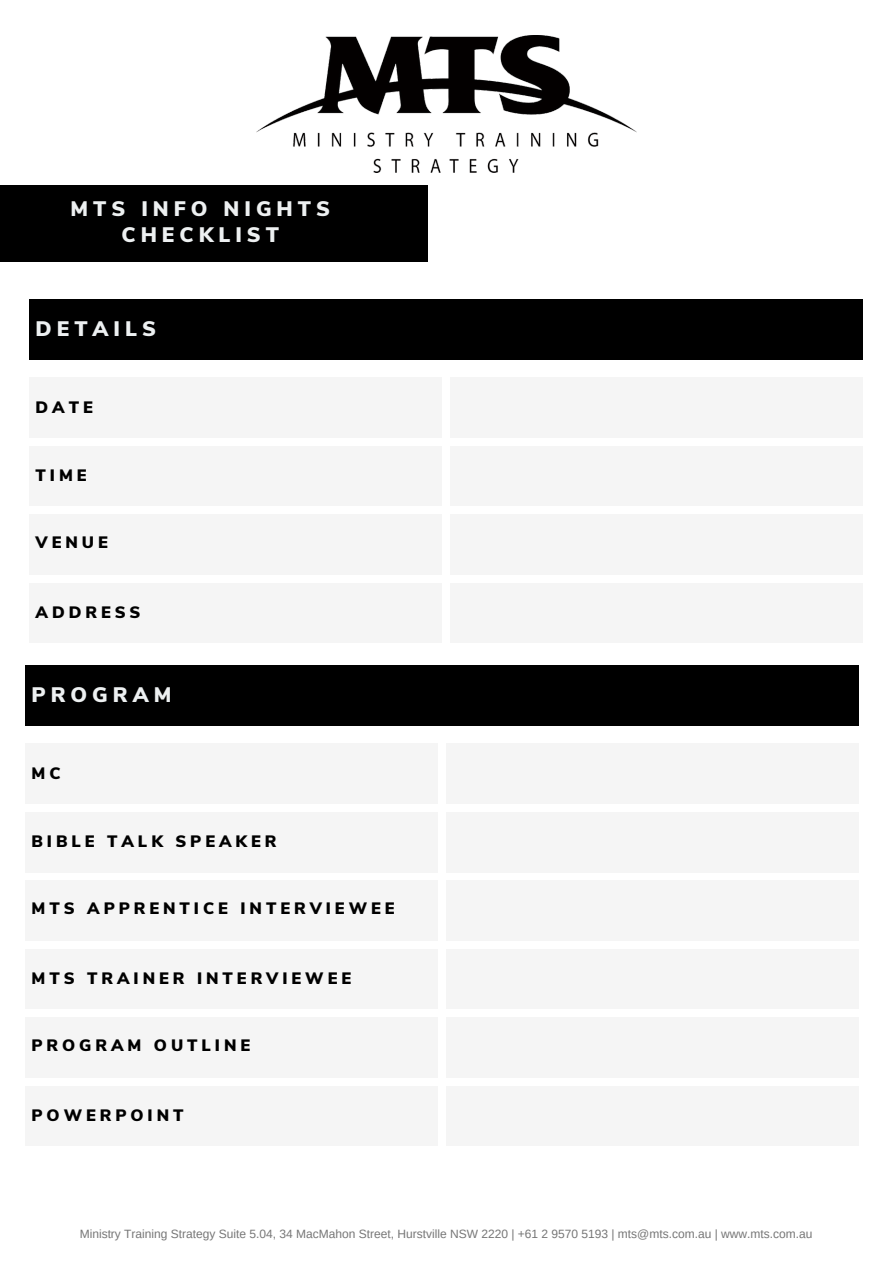
<style>
.page{position:relative;width:893px;height:1264px;background:#fff}
.page>*{position:absolute;margin:0;border:0;box-sizing:border-box;transform-origin:0 0}
.t1{font:900 21px/25.8px "Nunito Sans";letter-spacing:.24em;color:#edf0f1;text-align:center}
.t2{font:900 16.5px "Nunito Sans";letter-spacing:.24em;color:#000}
.t3{font:12px "Arimo";color:#767676}
</style>
<div class="page">
<div style="left:0;top:185px;width:427px;height:76px;background:#000"></div>
<img style="left:256px;top:36px;width:380px;height:136px">
<div style="left:30px;top:299px;width:832px;height:61px;background:#000"></div>
<div style="left:450px;top:377px;width:413px;height:60px;background:#f5f5f5"></div>
<div style="left:30px;top:377px;width:412px;height:60px;background:#f5f5f5"></div>
<div style="left:450px;top:446px;width:413px;height:60px;background:#f5f5f5"></div>
<div style="left:30px;top:446px;width:412px;height:60px;background:#f5f5f5"></div>
<div style="left:450px;top:514px;width:413px;height:60px;background:#f5f5f5"></div>
<div style="left:30px;top:514px;width:412px;height:60px;background:#f5f5f5"></div>
<div style="left:450px;top:583px;width:413px;height:59px;background:#f5f5f5"></div>
<div style="left:30px;top:583px;width:412px;height:59px;background:#f5f5f5"></div>
<div style="left:25px;top:665px;width:833px;height:61px;background:#000"></div>
<div style="left:446px;top:743px;width:413px;height:60px;background:#f5f5f5"></div>
<div style="left:25px;top:743px;width:413px;height:60px;background:#f5f5f5"></div>
<div style="left:446px;top:812px;width:413px;height:60px;background:#f5f5f5"></div>
<div style="left:25px;top:812px;width:413px;height:60px;background:#f5f5f5"></div>
<div style="left:446px;top:880px;width:413px;height:60px;background:#f5f5f5"></div>
<div style="left:25px;top:880px;width:413px;height:60px;background:#f5f5f5"></div>
<div style="left:446px;top:949px;width:413px;height:59px;background:#f5f5f5"></div>
<div style="left:25px;top:949px;width:413px;height:59px;background:#f5f5f5"></div>
<div style="left:446px;top:1017px;width:413px;height:59px;background:#f5f5f5"></div>
<div style="left:25px;top:1017px;width:413px;height:59px;background:#f5f5f5"></div>
<div style="left:446px;top:1086px;width:413px;height:59px;background:#f5f5f5"></div>
<div style="left:25px;top:1086px;width:413px;height:59px;background:#f5f5f5"></div>
<h1 class="t1" style="left:70px;top:197px;width:261px">MTS INFO NIGHTS<br>CHECKLIST</h1>
<h1 class="t1" style="left:36px;top:316px;width:122px">DETAILS</h1>
<h2 class="t2" style="left:36px;top:396px;width:59px">DATE</h2>
<h2 class="t2" style="left:36px;top:464px;width:53px">TIME</h2>
<h2 class="t2" style="left:36px;top:531px;width:74px">VENUE</h2>
<h2 class="t2" style="left:36px;top:601px;width:106px">ADDRESS</h2>
<h1 class="t1" style="left:32px;top:682px;width:141px">PROGRAM</h1>
<h2 class="t2" style="left:32px;top:762px;width:30px">MC</h2>
<h2 class="t2" style="left:32px;top:830px;width:246px">BIBLE TALK SPEAKER</h2>
<h2 class="t2" style="left:32px;top:897px;width:364px">MTS APPRENTICE INTERVIEWEE</h2>
<h2 class="t2" style="left:32px;top:967px;width:321px">MTS TRAINER INTERVIEWEE</h2>
<h2 class="t2" style="left:32px;top:1033px;width:220px">PROGRAM OUTLINE</h2>
<h2 class="t2" style="left:32px;top:1103px;width:153px">POWERPOINT</h2>
<p class="t3" style="left:80px;top:1227px;width:734px">Ministry Training Strategy Suite 5.04, 34 MacMahon Street, Hurstville NSW 2220 | +61 2 9570 5193 | mts@mts.com.au | www.mts.com.au</p>
</div>
